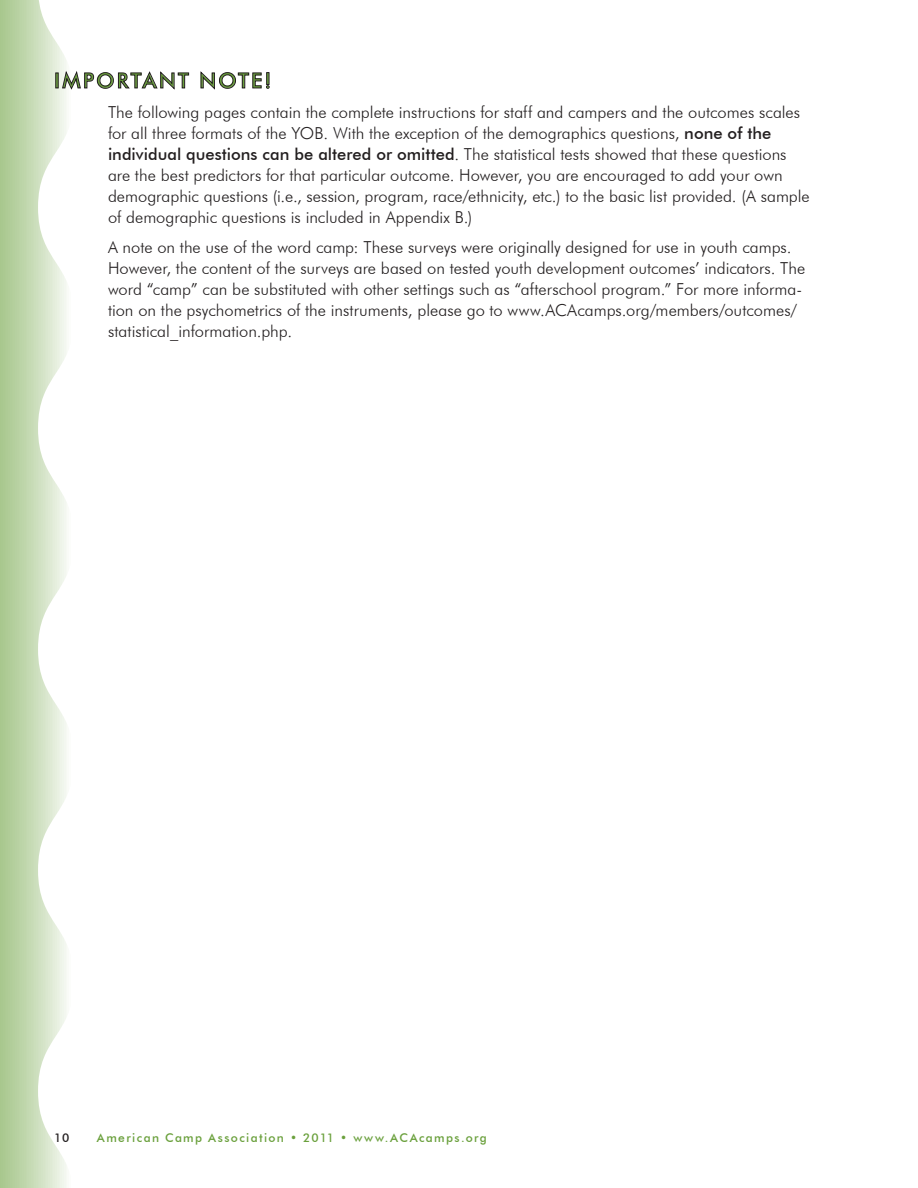
<style>
.page{position:relative;width:918px;height:1188px;background:#fff}
.page>*{position:absolute;margin:0;border:0;box-sizing:border-box;transform-origin:0 0}
.subhead_2{font:500 21px "Futura BT";letter-spacing:.105em;color:#6aa03c}
.text_1{font:300 16.5px/21px "Futura BT";color:#231f20}
.t1{font:500 12px "Futura BT";letter-spacing:.115em;color:#6aa03c}
.t2{font:500 12px "Futura BT";color:#231f20}
.s1{font-weight:500}
</style>
<div class="page">
<svg style="left:0;top:0;width:72px;height:1188px"></svg>
<svg style="left:56px;top:71px;width:133px;height:18px"></svg>
<svg style="left:200px;top:71px;width:70px;height:18px"></svg>
<p class="subhead_2" style="left:54px;top:68px;width:219px">IMPORTANT NOTE!</p>
<p class="text_1" style="left:108px;top:101px;width:703px">The following pages contain the complete instructions for staff and campers and the outcomes scales for all three formats of the YOB. With the exception of the demographics questions, <span class="s1">none of the individual questions can be altered or omitted</span>. The statistical tests showed that these questions are the best predictors for that particular outcome. However, you are encouraged to add your own demographic questions (i.e., session, program, race/ethnicity, etc.) to the basic list provided. (A sample of demographic questions is included in Appendix B.)</p>
<p class="text_1" style="left:108px;top:236px;width:699px">A note on the use of the word camp: These surveys were originally designed for use in youth camps.<br>However, the content of the surveys are based on tested youth development outcomes’ indicators. The word “camp” can be substituted with other settings such as “afterschool program.” For more informa&shy;tion on the psychometrics of the instruments, please go to www.ACAcamps.org/members/outcomes/ statistical_information.php.</p>
<p class="t2" style="left:54px;top:1131px;width:17px">10</p>
<p class="t1" style="left:97px;top:1131px;width:392px">American Camp Association • 2011 • www.ACAcamps.org</p>
</div>
